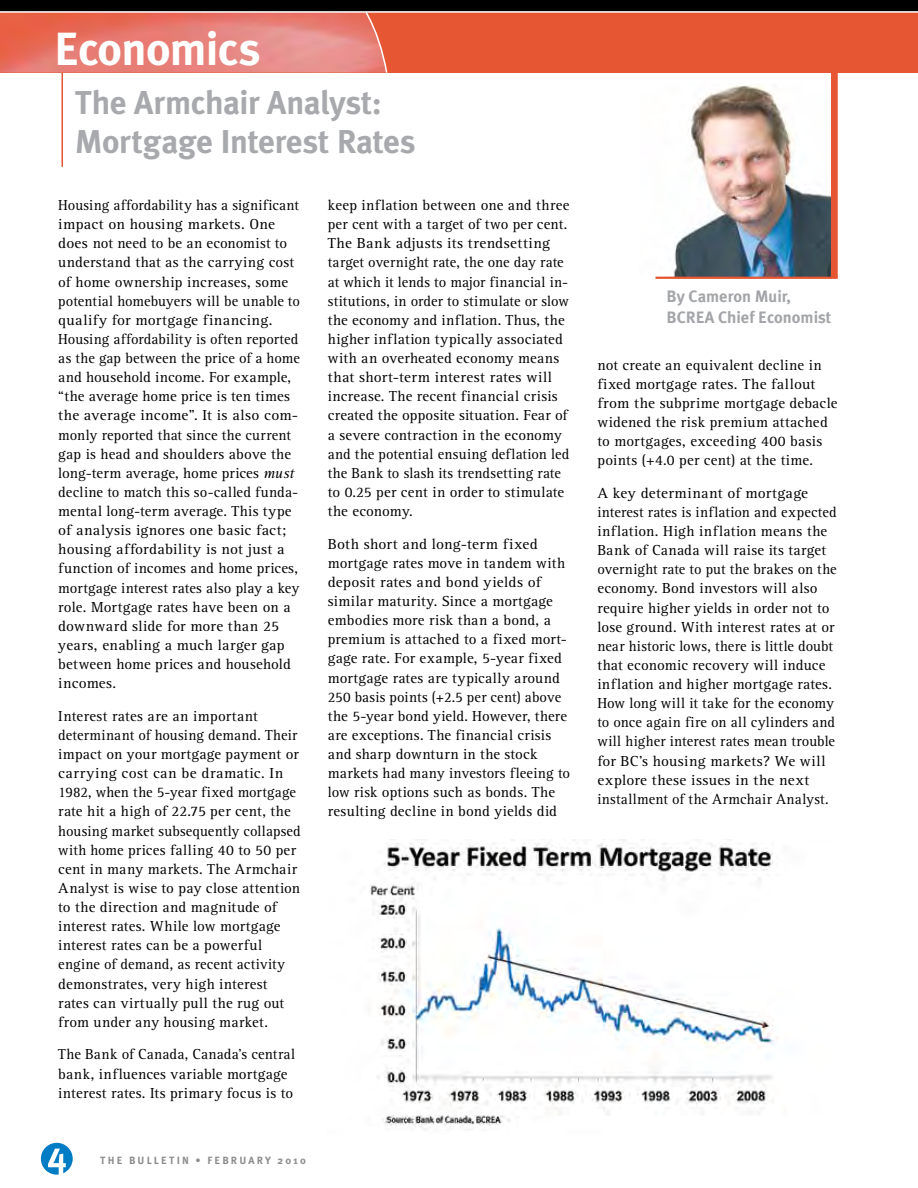
<style>
.page{position:relative;width:918px;height:1188px;background:#fff}
.page>*{position:absolute;margin:0;border:0;box-sizing:border-box;transform-origin:0 0}
.t1{font:700 46.5px "Meta Plus";letter-spacing:-.015em;color:#fff}
.t2{font:700 33px/39px "Meta Plus";letter-spacing:-.005em;color:#a7a9ac}
.t3{font:700 16.5px/21px "Meta Plus";color:#a3a5a8}
.t4{font:15px/19.2px "Rotis Serif";letter-spacing:.015em;color:#000}
.t5{font:700 10.5px "Meta Plus";letter-spacing:.205em;color:#8a8c8e}
.s1{font-style:italic}
</style>
<div class="page">
<hr style="left:62px;top:70px;width:1px;height:97px;background:#e65632">
<div style="left:0;top:12px;width:918px;height:61px;background:#e65632"></div>
<img style="left:0;top:13px;width:364px;height:60px">
<div style="left:0;top:0;width:918px;height:12px;background:#000"></div>
<hr style="left:0;top:11px;width:918px;height:2px;background:#fff">
<svg style="left:364px;top:11px;width:24px;height:62px"></svg>
<svg style="left:41px;top:1143px;width:32px;height:32px"></svg>
<img style="left:655px;top:85px;width:176px;height:192px">
<hr style="left:656px;top:277px;width:182px;height:2px;background:#e65632">
<div style="left:831px;top:51px;width:7px;height:227px;background:#e65632"></div>
<img style="left:369px;top:839px;width:409px;height:291px">
<h1 class="t1" style="left:54px;top:22px;width:208px">Economics</h1>
<h2 class="t2" style="left:75px;top:82px;width:342px">The Armchair Analyst:<br>Mortgage Interest Rates</h2>
<p class="t4" style="left:58px;top:196px;width:243px">Housing affordability has a significant impact on housing markets. One does not need to be an economist to understand that as the carrying cost of home ownership increases, some potential homebuyers will be unable to qualify for mortgage financing.<br>Housing affordability is often reported as the gap between the price of a home and household income. For example, “the average home price is ten times the average income”. It is also com&shy;monly reported that since the current gap is head and shoulders above the long-term average, home prices <span class="s1">must </span>decline to match this so-called funda&shy;mental long-term average. This type of analysis ignores one basic fact; housing affordability is not just a function of incomes and home prices, mortgage interest rates also play a key role. Mortgage rates have been on a downward slide for more than 25 years, enabling a much larger gap between home prices and household incomes.</p>
<p class="t4" style="left:58px;top:707px;width:244px">Interest rates are an important determinant of housing demand. Their impact on your mortgage payment or carrying cost can be dramatic. In 1982, when the 5-year fixed mortgage rate hit a high of 22.75 per cent, the housing market subsequently collapsed with home prices falling 40 to 50 per cent in many markets. The Armchair Analyst is wise to pay close attention to the direction and magnitude of interest rates. While low mortgage interest rates can be a powerful engine of demand, as recent activity demonstrates, very high interest rates can virtually pull the rug out from under any housing market.</p>
<p class="t4" style="left:58px;top:1045px;width:238px">The Bank of Canada, Canada’s central bank, influences variable mortgage interest rates. Its primary focus is to</p>
<p class="t5" style="left:100px;top:1154px;width:65px">The Bullet</p>
<p class="t5" style="left:177px;top:1154px;width:41px">in • Feb</p>
<p class="t5" style="left:231px;top:1154px;width:76px">ruary 2010</p>
<p class="t4" style="left:328px;top:196px;width:243px">keep inflation between one and three per cent with a target of two per cent.<br>The Bank adjusts its trendsetting target overnight rate, the one day rate at which it lends to major financial in&shy;stitutions, in order to stimulate or slow the economy and inflation. Thus, the higher inflation typically associated with an overheated economy means that short-term interest rates will increase. The recent financial crisis created the opposite situation. Fear of a severe contraction in the economy and the potential ensuing deflation led the Bank to slash its trendsetting rate to 0.25 per cent in order to stimulate the economy.</p>
<p class="t4" style="left:328px;top:535px;width:244px">Both short and long-term fixed mortgage rates move in tandem with deposit rates and bond yields of similar maturity. Since a mortgage embodies more risk than a bond, a premium is attached to a fixed mort&shy;gage rate. For example, 5-year fixed mortgage rates are typically around 250 basis points (+2.5 per cent) above the 5-year bond yield. However, there are exceptions. The financial crisis and sharp downturn in the stock markets had many investors fleeing to low risk options such as bonds. The resulting decline in bond yields did</p>
<p class="t3" style="left:667px;top:286px;width:166px">By Cameron Muir,<br>BCREA Chief Economist</p>
<p class="t4" style="left:597px;top:356px;width:242px">not create an equivalent decline in fixed mortgage rates. The fallout from the subprime mortgage debacle widened the risk premium attached to mortgages, exceeding 400 basis points (+4.0 per cent) at the time.</p>
<p class="t4" style="left:597px;top:484px;width:241px">A key determinant of mortgage interest rates is inflation and expected inflation. High inflation means the Bank of Canada will raise its target overnight rate to put the brakes on the economy. Bond investors will also require higher yields in order not to lose ground. With interest rates at or near historic lows, there is little doubt that economic recovery will induce inflation and higher mortgage rates.<br>How long will it take for the economy to once again fire on all cylinders and will higher interest rates mean trouble for BC’s housing markets? We will explore these issues in the next installment of the Armchair Analyst.</p>
</div>
